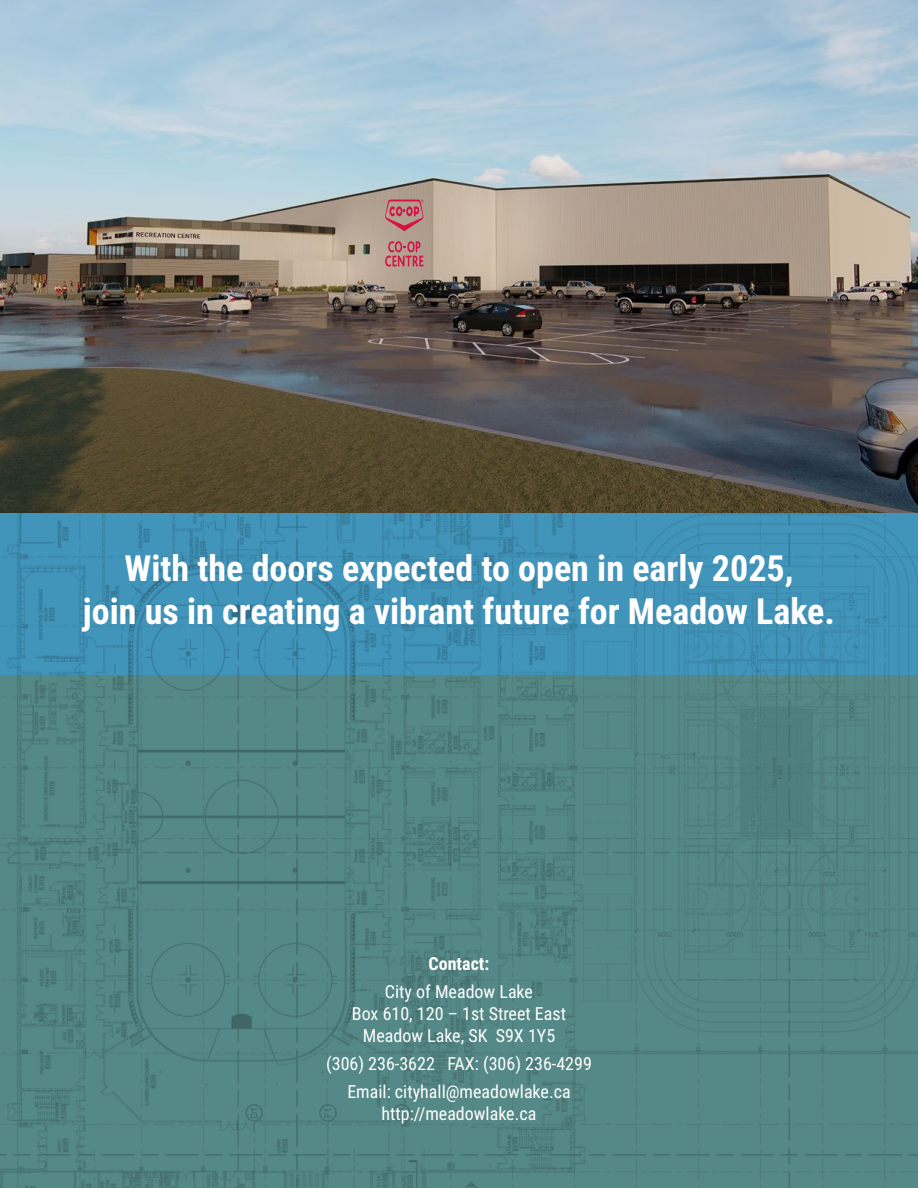
<style>
.page{position:relative;width:918px;height:1188px;background:#fff}
.page>*{position:absolute;margin:0;border:0;box-sizing:border-box;transform-origin:0 0}
.t1{font:700 36px/43.2px "Roboto Condensed";color:#fff;text-align:center}
.t2{font:18px/21.6px "Roboto Condensed";color:#fff;text-align:center}
.t3{font:700 18px "Roboto Condensed";color:#fff}
</style>
<div class="page">
<div style="left:0;top:675px;width:918px;height:513px;background:#558987"></div>
<div style="left:0;top:513px;width:918px;height:162px;background:#4194ba"></div>
<svg style="left:0;top:0;width:918px;height:513px;background:#848888"></svg>
<svg style="left:385px;top:200px;width:39px;height:31px"></svg>
<svg style="left:385px;top:241px;width:38px;height:26px"></svg>
<h1 class="t1" style="left:83px;top:545px;width:754px">With the doors expected to open in early 2025,<br>join us in creating a vibrant future for Meadow Lake.</h1>
<p class="t3" style="left:429px;top:951px;width:62px">Contact:</p>
<p class="t2" style="left:352px;top:981px;width:216px">City of Meadow Lake<br>Box 610, 120 – 1st Street East<br>Meadow Lake, SK S9X 1Y5</p>
<p class="t2" style="left:326px;top:1049px;width:267px;line-height:28.3px">(306) 236-3622 FAX: (306) 236-4299<br>Email: cityhall@meadowlake.ca</p>
<p class="t2" style="left:382px;top:1102px;width:156px">http://meadowlake.ca</p>
</div>
